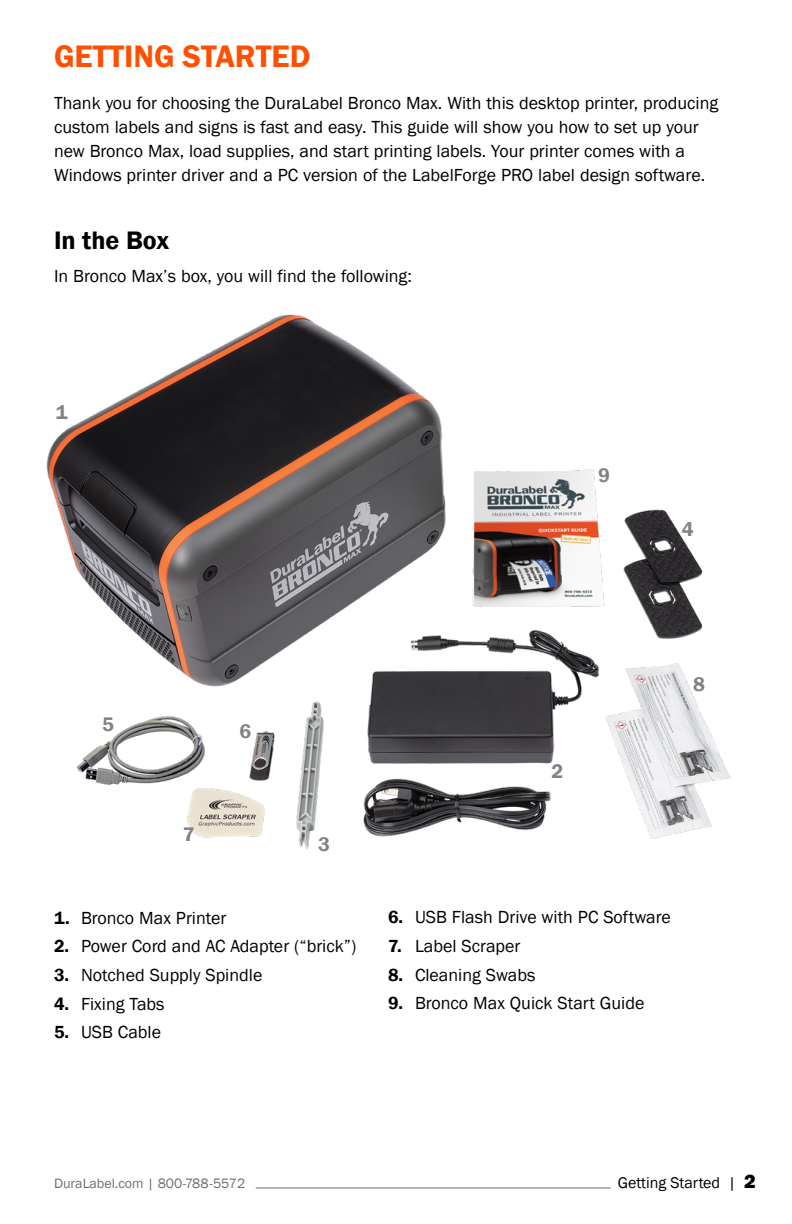
<style>
.page{position:relative;width:792px;height:1224px;background:#fff}
.page>*{position:absolute;margin:0;border:0;box-sizing:border-box;transform-origin:0 0}
.Chapter_Head{font:600 32px "Franklin Gothic";color:#ff4f00}
.SubHead_1{font:600 26px "Franklin Gothic";color:#000}
.Number-callouts{font:600 20.2px "Franklin Gothic";color:#808285}
.Body{font:18px/24px "Franklin Gothic";color:#000}
.t1{font:16px "Franklin Gothic";color:#000}
.t2{font:14px "Franklin Gothic";color:#6d6e71}
.s1{font-weight:600}
.s2{font-weight:800;font-size:20px}
</style>
<div class="page">
<hr style="left:256px;top:1188px;width:355px;height:1px;background:#6d6e71">
<img style="left:46px;top:313px;width:685px;height:536px">
<p class="Chapter_Head" style="left:54px;top:37px;width:258px">GETTING STARTED</p>
<p class="Body" style="left:54px;top:92px;width:666px">Thank you for choosing the DuraLabel Bronco Max. With this desktop printer, producing custom labels and signs is fast and easy. This guide will show you how to set up your new Bronco Max, load supplies, and start printing labels. Your printer comes with a Windows printer driver and a PC version of the LabelForge PRO label design software.</p>
<p class="SubHead_1" style="left:54px;top:224px;width:117px">In the Box</p>
<p class="Body" style="left:54px;top:264px;width:359px">In Bronco Max’s box, you will find the following:</p>
<p class="Number-callouts" style="left:56px;top:400px;width:13px">1</p>
<p class="Number-callouts" style="left:598px;top:463px;width:13px">9</p>
<p class="Number-callouts" style="left:682px;top:517px;width:13px">4</p>
<p class="Number-callouts" style="left:102px;top:712px;width:13px">5</p>
<p class="Number-callouts" style="left:183px;top:822px;width:13px">7</p>
<p class="Number-callouts" style="left:240px;top:719px;width:13px">6</p>
<p class="Number-callouts" style="left:318px;top:832px;width:13px">3</p>
<p class="Body" style="left:54px;top:906px;width:174px"><span class="s1">1.</span> Bronco Max Printer</p>
<p class="Body" style="left:54px;top:935px;width:304px"><span class="s1">2.</span> Power Cord and AC Adapter (“brick”)</p>
<p class="Body" style="left:54px;top:963px;width:210px"><span class="s1">3.</span> Notched Supply Spindle</p>
<p class="Body" style="left:54px;top:992px;width:112px"><span class="s1">4.</span> Fixing Tabs</p>
<p class="Body" style="left:54px;top:1021px;width:109px"><span class="s1">5.</span> USB Cable</p>
<p class="Number-callouts" style="left:552px;top:759px;width:13px">2</p>
<p class="Number-callouts" style="left:693px;top:672px;width:13px">8</p>
<p class="Body" style="left:388px;top:906px;width:285px"><span class="s1">6.</span> USB Flash Drive with PC Software</p>
<p class="Body" style="left:388px;top:934px;width:134px"><span class="s1">7.</span> Label Scraper</p>
<p class="Body" style="left:388px;top:963px;width:149px"><span class="s1">8.</span> Cleaning Swabs</p>
<p class="Body" style="left:388px;top:992px;width:258px"><span class="s1">9.</span> Bronco Max Quick Start Guide</p>
<p class="t2" style="left:54px;top:1175px;width:193px">DuraLabel.com | 800-788-5572</p>
<p class="t1" style="left:618px;top:1173px;width:140px">Getting Started | <span class="s2">2</span></p>
</div>
